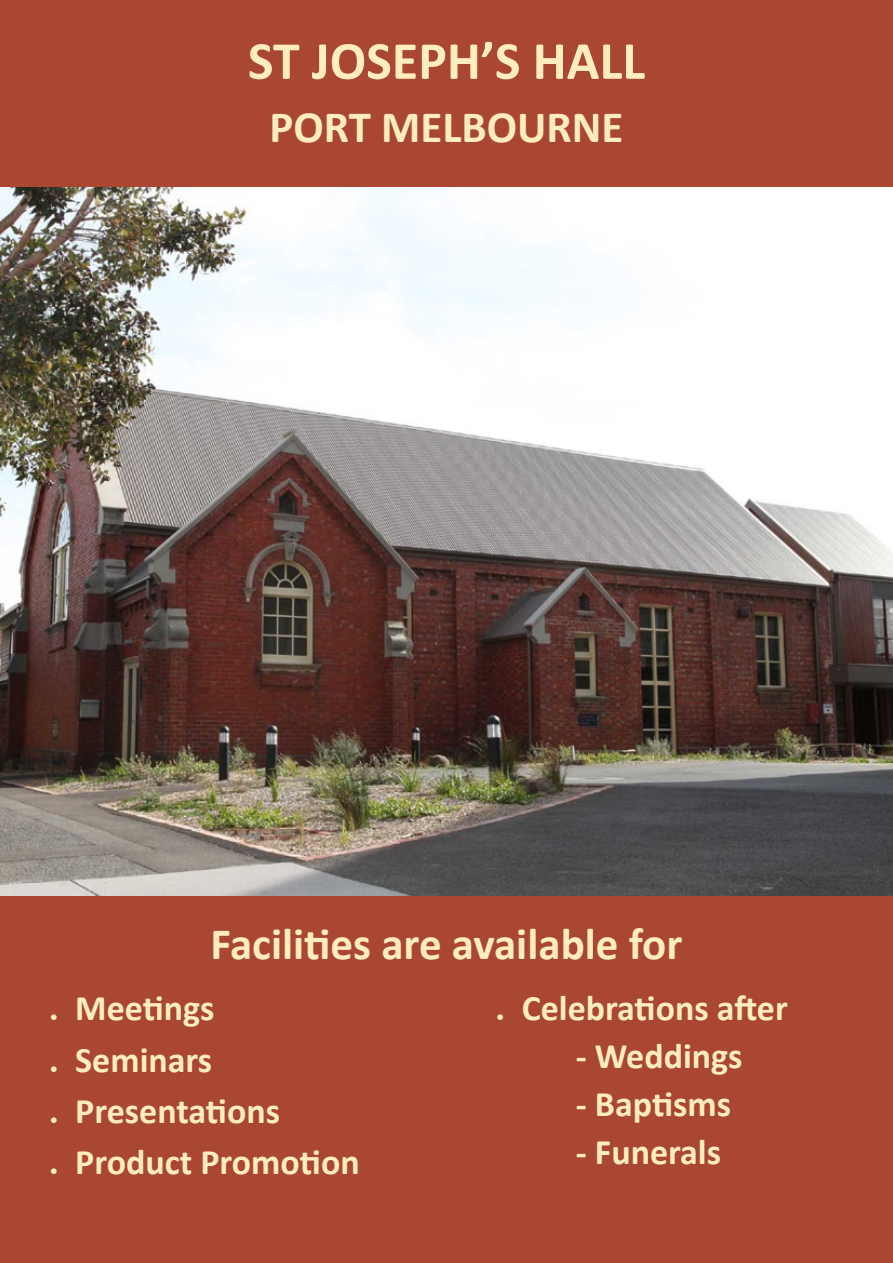
<style>
.page{position:relative;width:893px;height:1263px;background:#aa4732}
.page>*{position:absolute;margin:0;border:0;box-sizing:border-box;transform-origin:0 0}
.t1{font:700 54px "Calibri";color:#feb}
.t2{font:700 45px "Calibri";color:#feb}
.t3{font:700 36px/51px "Calibri";color:#feb}
</style>
<div class="page">
<img style="left:0;top:187px;width:893px;height:708px">
<svg style="left:51px;top:1015px;width:6px;height:5px"></svg>
<svg style="left:51px;top:1066px;width:6px;height:5px"></svg>
<svg style="left:51px;top:1117px;width:6px;height:5px"></svg>
<svg style="left:51px;top:1168px;width:6px;height:5px"></svg>
<svg style="left:497px;top:1014px;width:6px;height:6px"></svg>
<h1 class="t1" style="left:248px;top:26px;width:399px">ST JOSEPH’S HALL</h1>
<p class="t2" style="left:269px;top:98px;width:356px">PORT MELBOURNE</p>
<p class="t2" style="left:211px;top:915px;width:473px">Facilities are available for</p>
<p class="t3" style="left:75px;top:983px;width:286px">Meetings<br>Seminars<br>Presentations<br>Product Promotion</p>
<p class="t3" style="left:522px;top:982px;width:268px">Celebrations after</p>
<p class="t3" style="left:576px;top:1030px;width:168px">- Weddings</p>
<p class="t3" style="left:576px;top:1078px;width:157px">- Baptisms</p>
<p class="t3" style="left:576px;top:1126px;width:147px">- Funerals</p>
</div>
